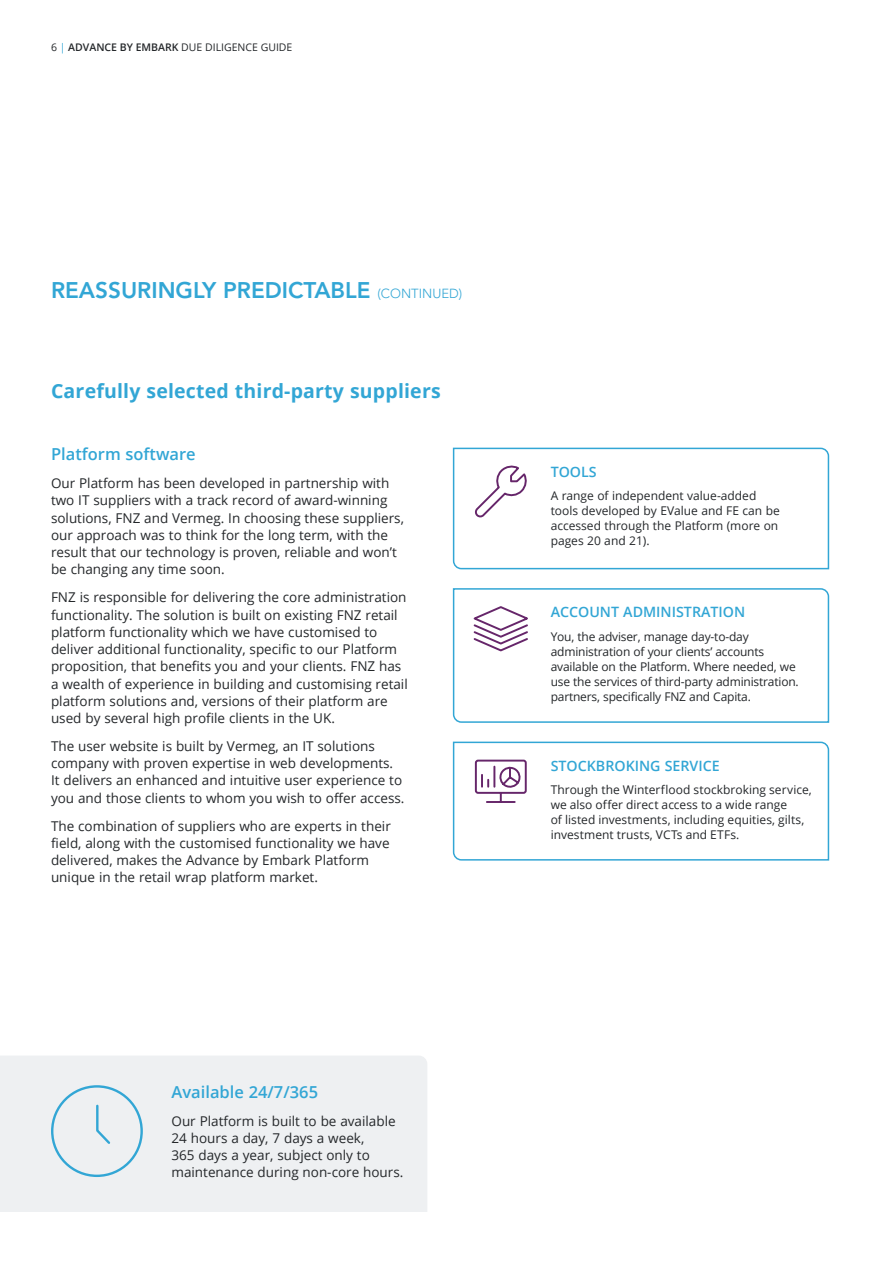
<style>
.page{position:relative;width:893px;height:1263px;background:#fff}
.page>*{position:absolute;margin:0;border:0;box-sizing:border-box;transform-origin:0 0}
.t1{font:800 22.5px "Avenir LT Std";color:#32a6d5}
.t2{font:700 19.5px "Open Sans";letter-spacing:.01em;color:#32a6d5}
.t3{font:600 16.5px "Open Sans";color:#32a6d5}
.t4{font:600 14.25px "Open Sans";color:#32a6d5}
.t5{font:13.5px/17.2px "Open Sans";color:#24272a}
.t6{font:12px/15px "Open Sans";color:#24272a}
.t7{font:10.5px "Open Sans";color:#24272a}
.s1{color:#32a6d5}
.s2{font-weight:600}
.s3{font-weight:300;font-size:13.05px}
</style>
<div class="page">
<svg style="left:452px;top:447px;width:378px;height:123px"></svg>
<svg style="left:473px;top:463px;width:54px;height:57px"></svg>
<svg style="left:452px;top:588px;width:378px;height:135px"></svg>
<svg style="left:470px;top:605px;width:62px;height:47px"></svg>
<svg style="left:452px;top:741px;width:378px;height:120px"></svg>
<svg style="left:474px;top:759px;width:54px;height:45px"></svg>
<div style="left:0;top:1056px;width:427px;height:156px;background:#eef0f2"></div>
<svg style="left:50px;top:1084px;width:94px;height:94px;background:#dde9ef"></svg>
<p class="t7" style="left:51px;top:40px;width:243px">6 <span class="s1">|</span> <span class="s2">ADVANCE BY EMBARK</span> DUE DILIGENCE GUIDE</p>
<h1 class="t1" style="left:51px;top:277px;width:413px">REASSURINGLY PREDICTABLE <span class="s3">(CONTINUED)</span></h1>
<h2 class="t2" style="left:51px;top:377px;width:391px">Carefully selected third-party suppliers</h2>
<p class="t3" style="left:51px;top:443px;width:146px">Platform software</p>
<p class="t5" style="left:51px;top:474px;width:355px">Our Platform has been developed in partnership with two IT suppliers with a track record of award-winning solutions, FNZ and Vermeg. In choosing these suppliers, our approach was to think for the long term, with the result that our technology is proven, reliable and won’t be changing any time soon.</p>
<p class="t5" style="left:51px;top:588px;width:358px">FNZ is responsible for delivering the core administration functionality. The solution is built on existing FNZ retail platform functionality which we have customised to deliver additional functionality, specific to our Platform proposition, that benefits you and your clients. FNZ has a wealth of experience in building and customising retail platform solutions and, versions of their platform are used by several high profile clients in the UK.</p>
<p class="t5" style="left:51px;top:737px;width:355px">The user website is built by Vermeg, an IT solutions company with proven expertise in web developments.<br>It delivers an enhanced and intuitive user experience to you and those clients to whom you wish to offer access.</p>
<p class="t5" style="left:51px;top:817px;width:341px">The combination of suppliers who are experts in their field, along with the customised functionality we have delivered, makes the Advance by Embark Platform unique in the retail wrap platform market.</p>
<p class="t3" style="left:171px;top:1080px;width:148px">Available 24/7/365</p>
<p class="t5" style="left:171px;top:1112px;width:233px">Our Platform is built to be available<br>24 hours a day, 7 days a week,<br>365 days a year, subject only to maintenance during non-core hours.</p>
<p class="t4" style="left:551px;top:462px;width:48px">TOOLS</p>
<p class="t6" style="left:551px;top:488px;width:231px">A range of independent value-added tools developed by EValue and FE can be accessed through the Platform (more on pages 20 and 21).</p>
<p class="t4" style="left:551px;top:602px;width:196px">ACCOUNT ADMINISTRATION</p>
<p class="t6" style="left:551px;top:628px;width:250px">You, the adviser, manage day-to-day administration of your clients’ accounts available on the Platform. Where needed, we use the services of third-party administration. partners, specifically FNZ and Capita.</p>
<p class="t4" style="left:551px;top:755px;width:171px">STOCKBROKING SERVICE</p>
<p class="t6" style="left:551px;top:782px;width:263px">Through the Winterflood stockbroking service, we also offer direct access to a wide range<br>of listed investments, including equities, gilts, investment trusts, VCTs and ETFs.</p>
</div>
